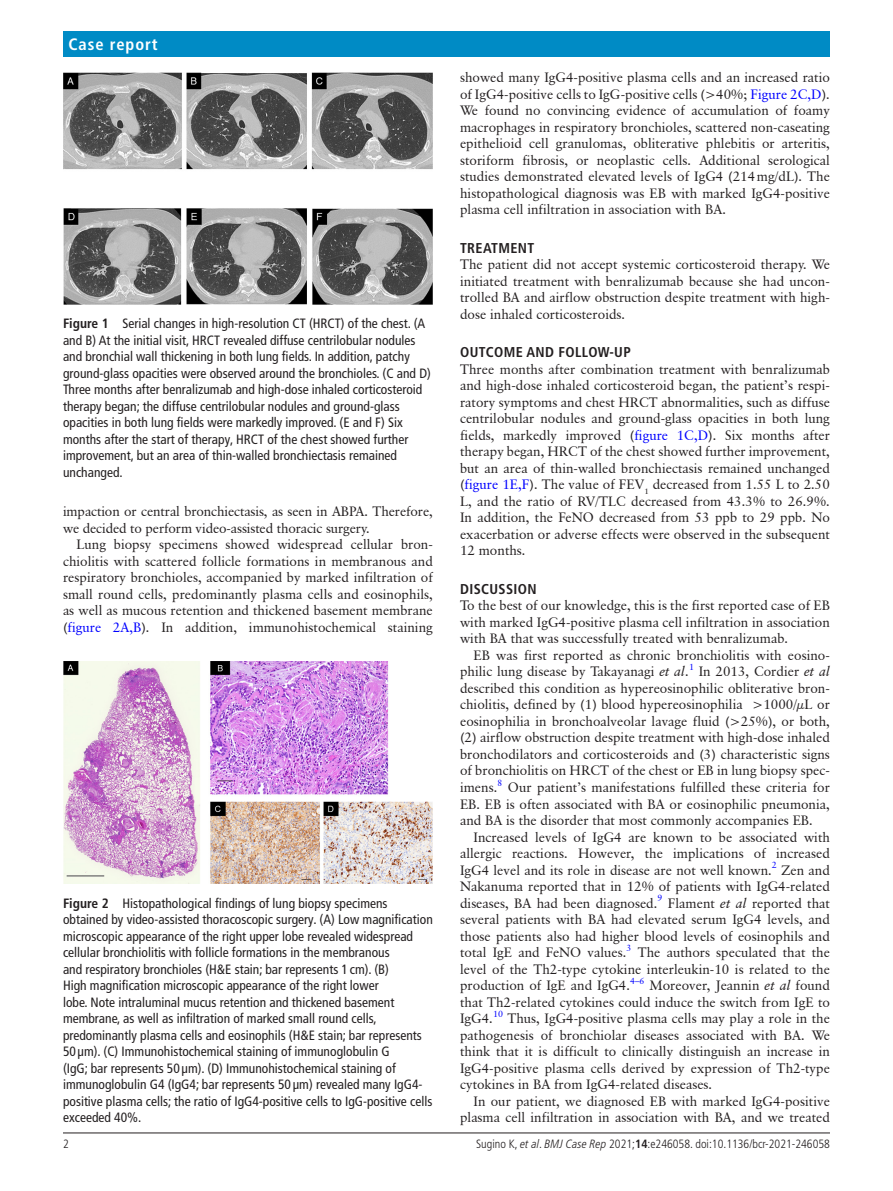
<style>
.page{position:relative;width:893px;height:1191px;background:#fff}
.page>*{position:absolute;margin:0;border:0;box-sizing:border-box;transform-origin:0 0}
.t1{font:700 condensed 16.5px "Frutiger LT Pro";letter-spacing:.055em;color:#fff}
.t2{font:700 condensed 14.25px "Frutiger LT Pro";letter-spacing:.025em;color:#231f20}
.t3{font:13.5px/16.5px "Classical Garamond BT";color:#231f20;text-align:justify}
.t4{font:condensed 13.5px/16.5px "Frutiger LT Pro";color:#231f20}
.t5{font:300 condensed 12px "Frutiger LT Pro";color:#231f20}
.s1{font-weight:700}
.s2{color:#00f}
.s3{font-style:italic}
</style>
<div class="page">
<hr style="left:63px;top:1132px;width:767px;height:1px;background:#231f20">
<div style="left:63px;top:31px;width:767px;height:25px;background:#008bc5"></div>
<img style="left:63px;top:72px;width:370px;height:232px">
<img style="left:63px;top:661px;width:370px;height:222px">
<p class="t1" style="left:69px;top:34px;width:91px">Case report</p>
<p class="t4" style="left:63px;top:315px;width:369px"><span class="s1">Figure 1</span> Serial changes in high-resolution CT (HRCT) of the chest. (A and B) At the initial visit, HRCT revealed diffuse centrilobular nodules and bronchial wall thickening in both lung fields. In addition, patchy ground-glass opacities were observed around the bronchioles. (C and D)<br>Three months after benralizumab and high-dose inhaled corticosteroid therapy began; the diffuse centrilobular nodules and ground-glass opacities in both lung fields were markedly improved. (E and F) Six months after the start of therapy, HRCT of the chest showed further improvement, but an area of thin-walled bronchiectasis remained unchanged.</p>
<p class="t3" style="left:63px;top:503px;width:371px">impaction or central bronchiectasis, as seen in ABPA. Therefore, we decided to perform video-assisted thoracic surgery.</p>
<p class="t3" style="left:63px;top:536px;width:371px;text-indent:14px">Lung biopsy specimens showed widespread cellular bron&shy;chiolitis with scattered follicle formations in membranous and respiratory bronchioles, accompanied by marked infiltration of small round cells, predominantly plasma cells and eosinophils, as well as mucous retention and thickened basement membrane (<span class="s2">figure 2A,B</span>). In addition, immunohistochemical staining</p>
<p class="t4" style="left:63px;top:894px;width:371px"><span class="s1">Figure 2</span> Histopathological findings of lung biopsy specimens obtained by video-assisted thoracoscopic surgery. (A) Low magnification microscopic appearance of the right upper lobe revealed widespread cellular bronchiolitis with follicle formations in the membranous<br>and respiratory bronchioles (H&amp;E stain; bar represents 1 cm). (B)<br>High magnification microscopic appearance of the right lower<br>lobe. Note intraluminal mucus retention and thickened basement membrane, as well as infiltration of marked small round cells, predominantly plasma cells and eosinophils (H&amp;E stain; bar represents 50 µm). (C) Immunohistochemical staining of immunoglobulin G<br>(IgG; bar represents 50 µm). (D) Immunohistochemical staining of immunoglobulin G4 (IgG4; bar represents 50 µm) revealed many IgG4- positive plasma cells; the ratio of IgG4-positive cells to IgG-positive cells exceeded 40%.</p>
<p class="t3" style="left:460px;top:69px;width:371px">showed many IgG4-positive plasma cells and an increased ratio of IgG4-positive cells to IgG-positive cells (&gt;40%; <span class="s2">Figure 2C,D</span>).<br>We found no convincing evidence of accumulation of foamy macrophages in respiratory bronchioles, scattered non-caseating epithelioid cell granulomas, obliterative phlebitis or arteritis, storiform fibrosis, or neoplastic cells. Additional serological studies demonstrated elevated levels of IgG4 (214mg/dL). The histopathological diagnosis was EB with marked IgG4-positive plasma cell infiltration in association with BA.</p>
<p class="t2" style="left:460px;top:239px;width:76px">TREATMENT</p>
<p class="t3" style="left:460px;top:256px;width:371px">The patient did not accept systemic corticosteroid therapy. We initiated treatment with benralizumab because she had uncon&shy;trolled BA and airflow obstruction despite treatment with high&shy;dose inhaled corticosteroids.</p>
<p class="t2" style="left:460px;top:344px;width:172px">OUTCOME AND FOLLOW-UP</p>
<p class="t3" style="left:460px;top:361px;width:371px">Three months after combination treatment with benralizumab and high-dose inhaled corticosteroid began, the patient’s respi&shy;ratory symptoms and chest HRCT abnormalities, such as diffuse centrilobular nodules and ground-glass opacities in both lung fields, markedly improved (<span class="s2">figure 1C,D</span>). Six months after therapy began, HRCT of the chest showed further improvement, but an area of thin-walled bronchiectasis remained unchanged (<span class="s2">figure 1E,F</span>). The value of FEV<sub>1</sub> decreased from 1.55 L to 2.50<br>L, and the ratio of RV/TLC decreased from 43.3% to 26.9%.<br>In addition, the FeNO decreased from 53 ppb to 29 ppb. No exacerbation or adverse effects were observed in the subsequent 12 months.</p>
<p class="t2" style="left:460px;top:580px;width:78px">DISCUSSION</p>
<p class="t3" style="left:460px;top:597px;width:371px">To the best of our knowledge, this is the first reported case of EB with marked IgG4-positive plasma cell infiltration in association with BA that was successfully treated with benralizumab.</p>
<p class="t3" style="left:460px;top:647px;width:371px;text-indent:14px">EB was first reported as chronic bronchiolitis with eosino&shy;philic lung disease by Takayanagi <span class="s3">et al</span>.<sup>1</sup> In 2013, Cordier <span class="s3">et al </span>described this condition as hypereosinophilic obliterative bron&shy;chiolitis, defined by (1) blood hypereosinophilia &gt;1000/μL or eosinophilia in bronchoalveolar lavage fluid (&gt;25%), or both, (2) airflow obstruction despite treatment with high-dose inhaled bronchodilators and corticosteroids and (3) characteristic signs of bronchiolitis on HRCT of the chest or EB in lung biopsy spec&shy;imens.<sup>8</sup> Our patient’s manifestations fulfilled these criteria for EB. EB is often associated with BA or eosinophilic pneumonia, and BA is the disorder that most commonly accompanies EB.</p>
<p class="t3" style="left:460px;top:828px;width:371px;text-indent:14px">Increased levels of IgG4 are known to be associated with allergic reactions. However, the implications of increased IgG4 level and its role in disease are not well known.<sup>2</sup> Zen and Nakanuma reported that in 12% of patients with IgG4-related diseases, BA had been diagnosed.<sup>9</sup> Flament <span class="s3">et al</span> reported that several patients with BA had elevated serum IgG4 levels, and those patients also had higher blood levels of eosinophils and total IgE and FeNO values.<sup>3</sup></p>
<p class="t3" style="left:460px;top:944px;width:371px;text-indent:178px">The authors speculated that the level of the Th2-type cytokine interleukin-10 is related to the production of IgE and IgG4.<sup>4–6</sup> Moreover, Jeannin <span class="s3">et al</span> found that Th2-related cytokines could induce the switch from IgE to IgG4.<sup>10</sup> Thus, IgG4-positive plasma cells may play a role in the pathogenesis of bronchiolar diseases associated with BA. We think that it is difficult to clinically distinguish an increase in IgG4-positive plasma cells derived by expression of Th2-type cytokines in BA from IgG4-related diseases.</p>
<p class="t3" style="left:460px;top:1092px;width:371px;text-align:right">In our patient, we diagnosed EB with marked IgG4-positive plasma cell infiltration in association with BA, and we treated</p>
<p class="t5" style="left:63px;top:1136px;width:7px">2</p>
<p class="t5" style="left:476px;top:1136px;width:355px">Sugino K, <span class="s3">et al</span>. <span class="s3">BMJ Case Rep</span> 2021;<span class="s1">14</span>:e246058. doi:10.1136/bcr-2021-246058</p>
</div>
